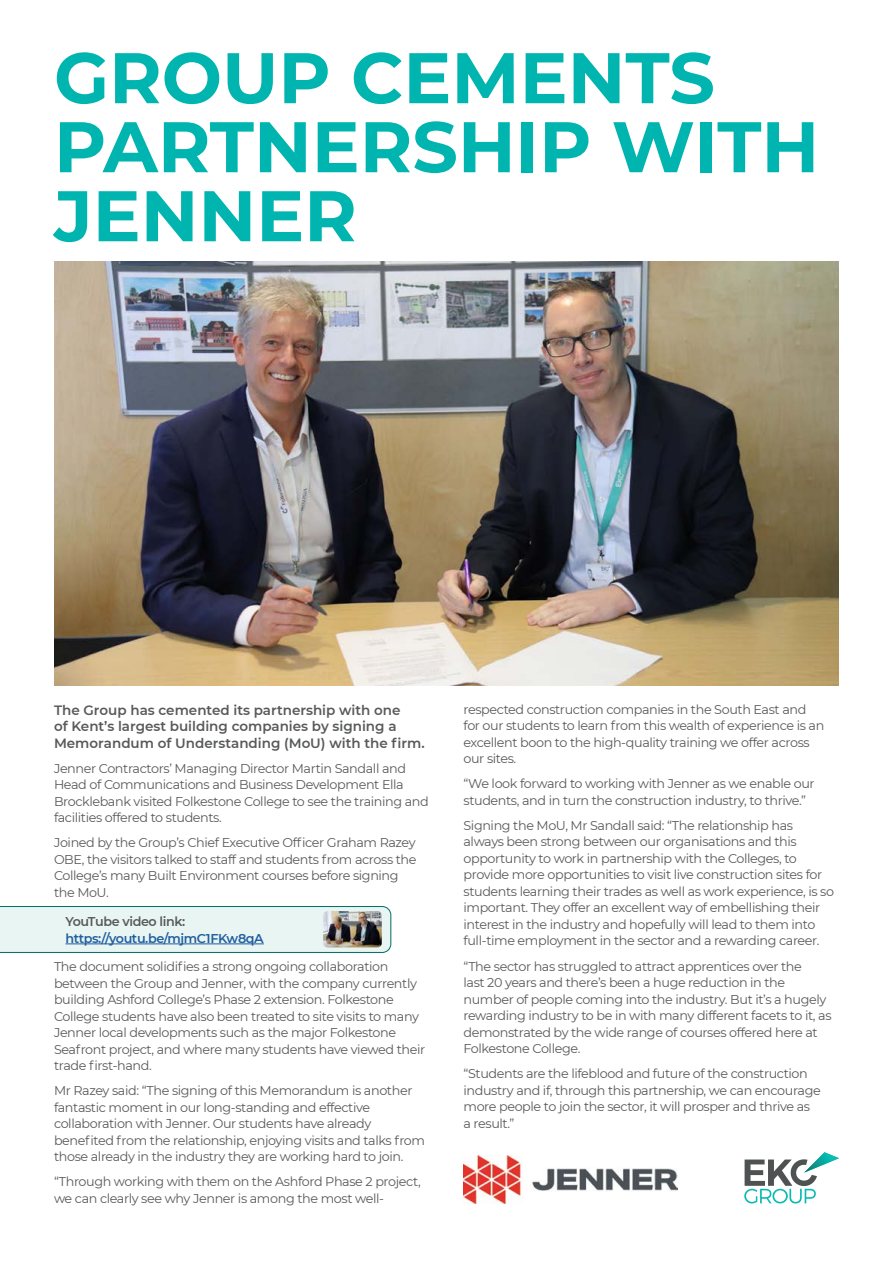
<style>
.page{position:relative;width:893px;height:1263px;background:#fff}
.page>*{position:absolute;margin:0;border:0;box-sizing:border-box;transform-origin:0 0}
.t1{font:700 71.55px/69px "Montserrat";color:#00b5af}
.t2{font:600 13.5px/16.5px "Montserrat";color:#58595b}
.t3{font:12.75px/16.5px "Montserrat";letter-spacing:-.03em;color:#58595b}
.t4{font:600 12.75px "Montserrat";letter-spacing:-.03em;color:#215e9e}
.t5{font:600 12.75px "Montserrat";letter-spacing:-.03em;color:#58595b}
</style>
<div class="page">
<img style="left:464px;top:1156px;width:213px;height:47px">
<svg style="left:744px;top:1152px;width:95px;height:51px"></svg>
<img style="left:54px;top:261px;width:785px;height:424px">
<svg style="left:0;top:906px;width:391px;height:47px;background:#dbedeb"></svg>
<hr style="left:65px;top:943px;width:199px;height:1px;background:#215e9e">
<img style="left:323px;top:911px;width:59px;height:36px">
<h1 class="t1" style="left:54px;top:40px;width:767px">GROUP CEMENTS<br>PARTNERSHIP WITH<br>JENNER</h1>
<p class="t2" style="left:54px;top:701px;width:372px">The Group has cemented its partnership with one<br>of Kent’s largest building companies by signing a<br>Memorandum of Understanding (MoU) with the firm.</p>
<p class="t3" style="left:54px;top:759px;width:376px">Jenner Contractors’ Managing Director Martin Sandall and Head of Communications and Business Development Ella Brocklebank visited Folkestone College to see the training and facilities offered to students.</p>
<p class="t3" style="left:54px;top:834px;width:364px">Joined by the Group’s Chief Executive Officer Graham Razey OBE, the visitors talked to staff and students from across the College’s many Built Environment courses before signing the MoU.</p>
<p class="t5" style="left:65px;top:913px;width:121px">YouTube video link:</p>
<p class="t4" style="left:65px;top:929px;width:200px">https://youtu.be/mjmC1FKw8qA</p>
<p class="t3" style="left:54px;top:958px;width:373px">The document solidifies a strong ongoing collaboration between the Group and Jenner, with the company currently building Ashford College’s Phase 2 extension. Folkestone College students have also been treated to site visits to many Jenner local developments such as the major Folkestone Seafront project, and where many students have viewed their trade first-hand.</p>
<p class="t3" style="left:54px;top:1082px;width:373px">Mr Razey said: “The signing of this Memorandum is another fantastic moment in our long-standing and effective collaboration with Jenner. Our students have already benefited from the relationship, enjoying visits and talks from those already in the industry they are working hard to join.</p>
<p class="t3" style="left:54px;top:1173px;width:368px">“Through working with them on the Ashford Phase 2 project, we can clearly see why Jenner is among the most well-</p>
<p class="t3" style="left:463px;top:701px;width:362px">respected construction companies in the South East and for our students to learn from this wealth of experience is an excellent boon to the high-quality training we offer across our sites.</p>
<p class="t3" style="left:463px;top:775px;width:353px">“We look forward to working with Jenner as we enable our students, and in turn the construction industry, to thrive.”</p>
<p class="t3" style="left:463px;top:817px;width:372px">Signing the MoU, Mr Sandall said: “The relationship has always been strong between our organisations and this opportunity to work in partnership with the Colleges, to provide more opportunities to visit live construction sites for students learning their trades as well as work experience, is so important. They offer an excellent way of embellishing their interest in the industry and hopefully will lead to them into full-time employment in the sector and a rewarding career.</p>
<p class="t3" style="left:463px;top:957px;width:370px">“The sector has struggled to attract apprentices over the<br>last 20 years and there’s been a huge reduction in the number of people coming into the industry. But it’s a hugely rewarding industry to be in with many different facets to it, as demonstrated by the wide range of courses offered here at Folkestone College.</p>
<p class="t3" style="left:463px;top:1065px;width:359px">“Students are the lifeblood and future of the construction industry and if, through this partnership, we can encourage more people to join the sector, it will prosper and thrive as<br>a result.”</p>
</div>
